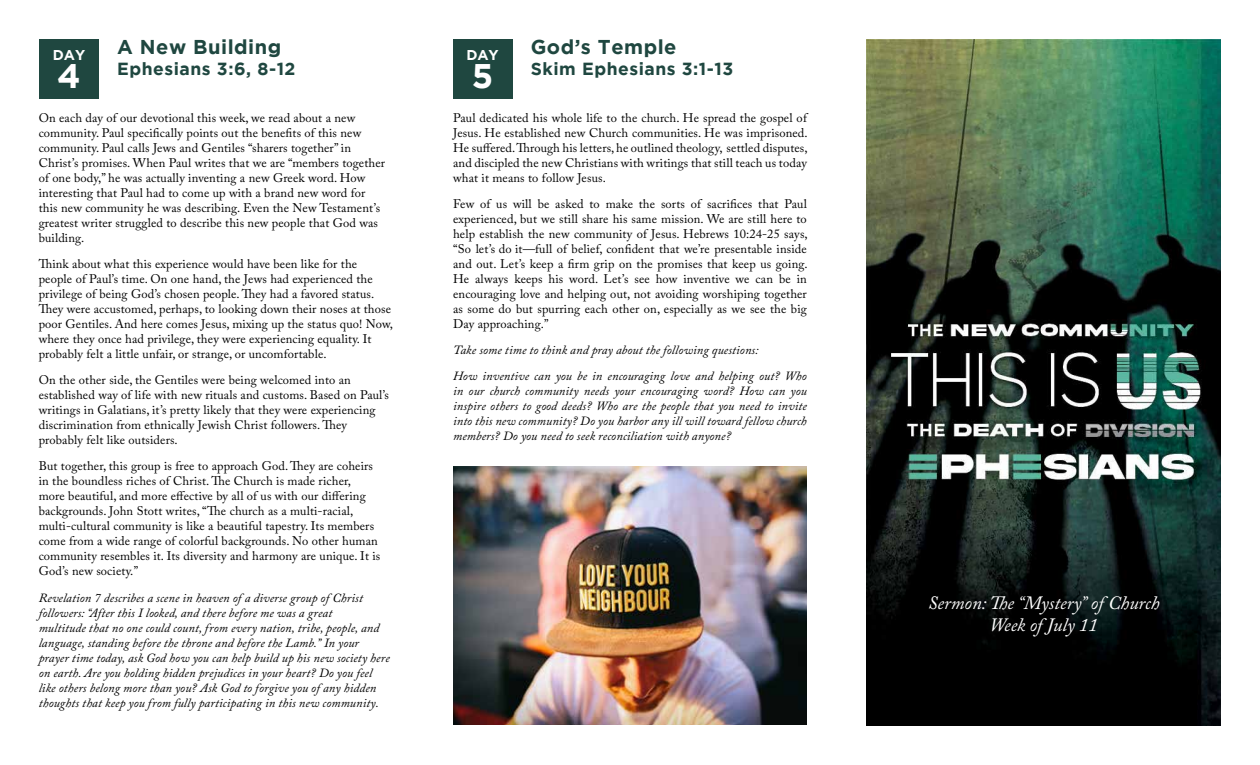
<style>
.page{position:relative;width:1260px;height:765px;background:#fff}
.page>*{position:absolute;margin:0;border:0;box-sizing:border-box;transform-origin:0 0}
.t1{font:700 34.12px "Gotham";color:#fff}
.t2{font:700 20px "Gotham";letter-spacing:.025em;color:#1f4740}
.t3{font:italic 18.75px/22.5px "Adobe Caslon Pro";color:#fff;text-align:center}
.t4{font:700 17.5px "Gotham";letter-spacing:.03em;color:#1f4740}
.t5{font:700 14.25px "Gotham";color:#fff}
.t6{font:12.5px/15px "Adobe Caslon Pro";letter-spacing:.01em;color:#000101}
.t7{font:italic 12.5px/15px "Adobe Caslon Pro";letter-spacing:.01em;color:#000101}
</style>
<div class="page">
<img style="left:867px;top:39px;width:354px;height:687px">
<div style="left:39px;top:39px;width:60px;height:60px;background:#1f4740"></div>
<div style="left:453px;top:39px;width:59px;height:60px;background:#1f4740"></div>
<img style="left:453px;top:466px;width:354px;height:259px">
<p class="t5" style="left:53px;top:47px;width:34px">DAY</p>
<h1 class="t1" style="left:57px;top:57px;width:25px">4</h1>
<h2 class="t2" style="left:117px;top:35px;width:166px">A New Building</h2>
<h3 class="t4" style="left:117px;top:59px;width:180px">Ephesians 3:6, 8-12</h3>
<p class="t5" style="left:466px;top:47px;width:34px">DAY</p>
<h1 class="t1" style="left:472px;top:57px;width:23px">5</h1>
<h2 class="t2" style="left:531px;top:35px;width:147px">God’s Temple</h2>
<h3 class="t4" style="left:531px;top:59px;width:204px">Skim Ephesians 3:1-13</h3>
<p class="t6" style="left:39px;top:110px;width:348px">On each day of our devotional this week, we read about a new community. Paul specifically points out the benefits of this new community. Paul calls Jews and Gentiles “sharers together” in Christ’s promises. When Paul writes that we are “members together of one body,” he was actually inventing a new Greek word. How interesting that Paul had to come up with a brand new word for this new community he was describing. Even the New Testament’s greatest writer struggled to describe this new people that God was building.</p>
<p class="t6" style="left:39px;top:256px;width:356px">Think about what this experience would have been like for the people of Paul’s time. On one hand, the Jews had experienced the privilege of being God’s chosen people. They had a favored status.<br>They were accustomed, perhaps, to looking down their noses at those poor Gentiles. And here comes Jesus, mixing up the status quo! Now, where they once had privilege, they were experiencing equality. It probably felt a little unfair, or strange, or uncomfortable.</p>
<p class="t6" style="left:39px;top:372px;width:352px">On the other side, the Gentiles were being welcomed into an established way of life with new rituals and customs. Based on Paul’s writings in Galatians, it’s pretty likely that they were experiencing discrimination from ethnically Jewish Christ followers. They probably felt like outsiders.</p>
<p class="t6" style="left:39px;top:459px;width:343px">But together, this group is free to approach God. They are coheirs in the boundless riches of Christ. The Church is made richer,<br>more beautiful, and more effective by all of us with our differing backgrounds. John Stott writes, “The church as a multi-racial, multi-cultural community is like a beautiful tapestry. Its members come from a wide range of colorful backgrounds. No other human community resembles it. Its diversity and harmony are unique. It is God’s new society.”</p>
<p class="t7" style="left:39px;top:590px;width:353px">Revelation 7 describes a scene in heaven of a diverse group of Christ followers: “After this I looked, and there before me was a great<br>multitude that no one could count, from every nation, tribe, people, and language, standing before the throne and before the Lamb.” In your prayer time today, ask God how you can help build up his new society here on earth. Are you holding hidden prejudices in your heart? Do you feel like others belong more than you? Ask God to forgive you of any hidden thoughts that keep you from fully participating in this new community.</p>
<p class="t6" style="left:453px;top:110px;width:356px;text-align:justify">Paul dedicated his whole life to the church. He spread the gospel of Jesus. He established new Church communities. He was imprisoned.<br>He suffered. Through his letters, he outlined theology, settled disputes, and discipled the new Christians with writings that still teach us today what it means to follow Jesus.</p>
<p class="t6" style="left:453px;top:196px;width:356px;text-align:justify">Few of us will be asked to make the sorts of sacrifices that Paul experienced, but we still share his same mission. We are still here to help establish the new community of Jesus. Hebrews 10:24-25 says, “So let’s do it—full of belief, confident that we’re presentable inside and out. Let’s keep a firm grip on the promises that keep us going.<br>He always keeps his word. Let’s see how inventive we can be in encouraging love and helping out, not avoiding worshiping together as some do but spurring each other on, especially as we see the big Day approaching.”</p>
<p class="t7" style="left:453px;top:337px;width:355px;line-height:26.2px">Take some time to think and pray about the following questions:<br>How inventive can you be in encouraging love and helping out? Who</p>
<p class="t7" style="left:453px;top:384px;width:355px;text-align:justify">in our church community needs your encouraging word? How can you inspire others to good deeds? Who are the people that you need to invite into this new community? Do you harbor any ill will toward fellow church members? Do you need to seek reconciliation with anyone?</p>
<h3 class="t3" style="left:928px;top:591px;width:233px">Sermon: The “Mystery” of Church<br>Week of July 11</h3>
</div>
